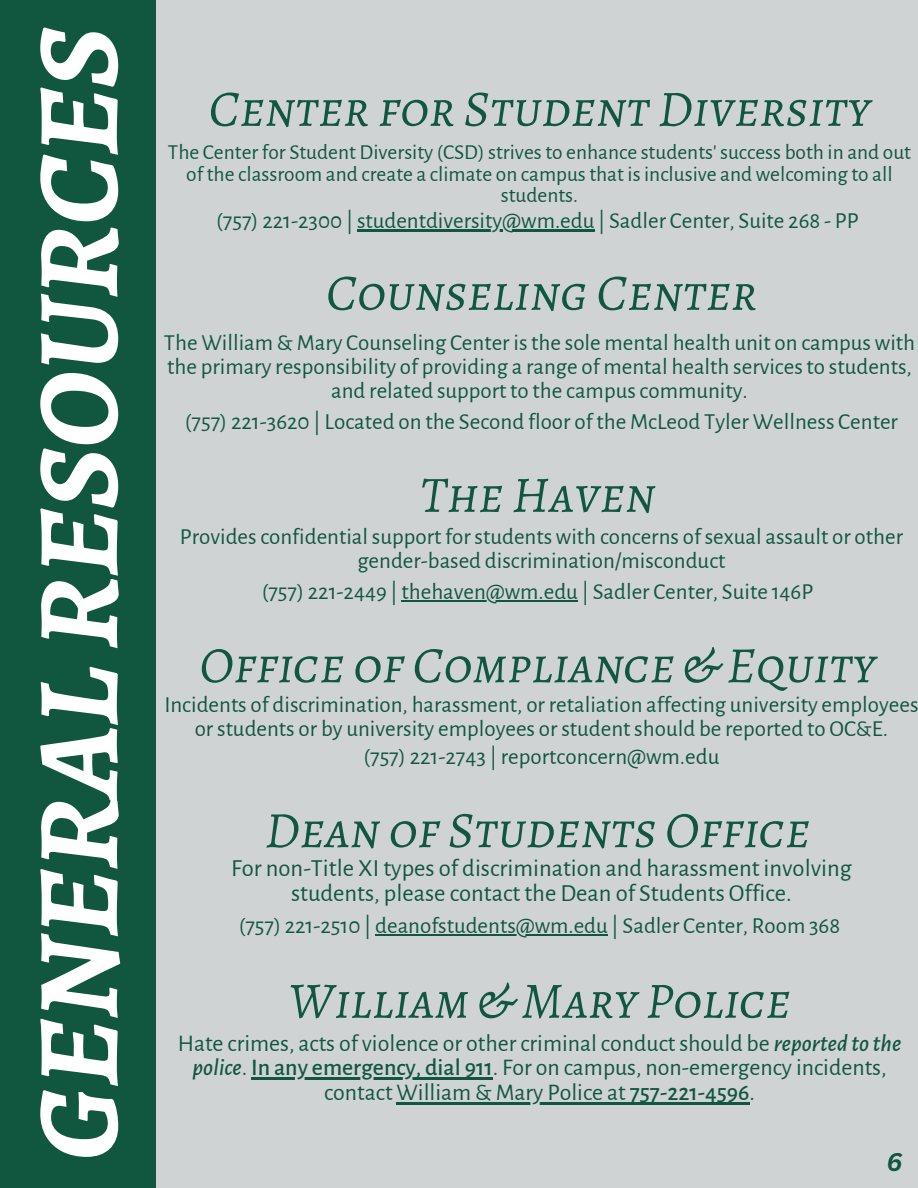
<style>
.page{position:relative;width:918px;height:1188px;background:#d0d3d4}
.page>*{position:absolute;margin:0;border:0;box-sizing:border-box;transform-origin:0 0}
.t1{font:italic 700 117.15px "Alegreya SC";color:#fff}
.t2{font:italic 51.3px "Alegreya SC";color:#115740}
.t3{font:italic 51.15px "Alegreya SC";color:#115740}
.t4{font:italic 700 24.9px "Canva Sans";color:#115740}
.t5{font:24.6px/25.2px "Alegreya Sans";color:#115740;text-align:center}
.t6{font:23.85px/24.5px "Alegreya Sans";color:#115740;text-align:center}
.t7{font:22.95px/24px "Alegreya Sans";color:#115740;text-align:center}
.t8{font:21.45px/21.8px "Alegreya Sans";color:#115740;text-align:center}
.s1{font-weight:500;font-style:italic}
.s2{font-weight:500}
</style>
<div class="page">
<div style="left:0;top:0;width:155px;height:1188px;background:#115740"></div>
<hr style="left:251px;top:1078px;width:242px;height:2px;background:#115740">
<hr style="left:397px;top:1102px;width:233px;height:2px;background:#115740">
<hr style="left:630px;top:1102px;width:119px;height:2px;background:#115740">
<hr style="left:402px;top:600px;width:176px;height:2px;background:#115740">
<hr style="left:375px;top:934px;width:233px;height:2px;background:#115740">
<hr style="left:357px;top:229px;width:237px;height:3px;background:#115740">
<h1 class="t1" style="left:-2px;top:1161px;width:1135px;rotate:-90deg">GENERAL RESOURCES</h1>
<h2 class="t2" style="left:209px;top:74px;width:663px">Center for Student Diversity</h2>
<h3 class="t8" style="left:168px;top:141px;width:745px">The Center for Student Diversity (CSD) strives to enhance students' success both in and out of the classroom and create a climate on campus that is inclusive and welcoming to all students.</h3>
<p class="t7" style="left:216px;top:209px;width:644px">(757) 221-2300 | studentdiversity@wm.edu | Sadler Center, Suite 268 - PP</p>
<p class="t2" style="left:326px;top:258px;width:432px">Counseling Center</p>
<p class="t7" style="left:164px;top:331px;width:753px">The William &amp; Mary Counseling Center is the sole mental health unit on campus with the primary responsibility of providing a range of mental health services to students, and related support to the campus community.</p>
<p class="t7" style="left:185px;top:410px;width:715px">(757) 221-3620 | Located on the Second floor of the McLeod Tyler Wellness Center</p>
<h3 class="t2" style="left:420px;top:460px;width:237px">The Haven</h3>
<h3 class="t7" style="left:180px;top:525px;width:725px">Provides confidential support for students with concerns of sexual assault or other gender-based discrimination/misconduct</h3>
<h3 class="t7" style="left:262px;top:580px;width:553px">(757) 221-2449 | thehaven@wm.edu | Sadler Center, Suite 146P</h3>
<h2 class="t3" style="left:199px;top:630px;width:678px">Office of Compliance &amp; Equity</h2>
<h3 class="t7" style="left:164px;top:694px;width:756px;line-height:23.2px">Incidents of discrimination, harassment, or retaliation affecting university employees or students or by university employees or student should be reported to OC&amp;E.</h3>
<p class="t7" style="left:364px;top:746px;width:357px">(757) 221-2743 | reportconcern@wm.edu</p>
<h2 class="t2" style="left:265px;top:795px;width:547px">Dean of Students Office</h2>
<h3 class="t5" style="left:231px;top:856px;width:622px">For non-Title XI types of discrimination and harassment involving students, please contact the Dean of Students Office.</h3>
<h3 class="t7" style="left:239px;top:914px;width:603px">(757) 221-2510 | deanofstudents@wm.edu | Sadler Center, Room 368</h3>
<h2 class="t3" style="left:289px;top:966px;width:503px">William &amp; Mary Police</h2>
<h3 class="t6" style="left:178px;top:1031px;width:725px">Hate crimes, acts of violence or other criminal conduct should be <span class="s1">reported to the police</span>. <span class="s2">In any emergency, dial 911</span>. For on campus, non-emergency incidents,</h3>
<h2 class="t6" style="left:324px;top:1080px;width:432px">contact William &amp; Mary Police at <span class="s2">757-221-4596</span>.</h2>
<p class="t4" style="left:887px;top:1145px;width:18px">6</p>
</div>
